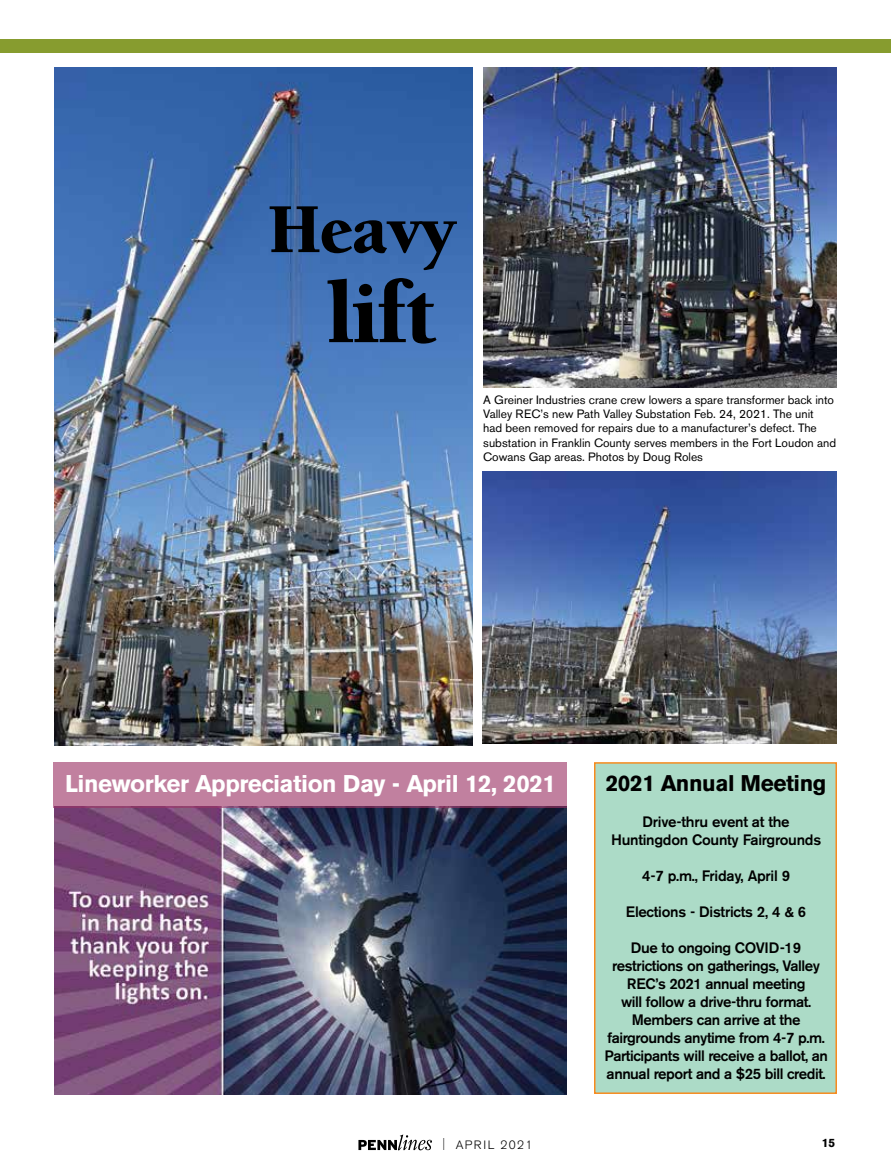
<style>
.page{position:relative;width:891px;height:1175px;background:#fff}
.page>*{position:absolute;margin:0;border:0;box-sizing:border-box;transform-origin:0 0}
.t1{font:900 90px "Berkeley Std";color:#000}
.t2{font:900 72px "Berkeley Std";letter-spacing:-.02em;color:#000}
.t3{font:700 24px "Akzidenz Grotesk BE";letter-spacing:-.02em;color:#fff}
.t4{font:700 22.5px "Akzidenz Grotesk BE";letter-spacing:-.02em;color:#000}
.t5{font:500 15px/18px "Akzidenz Grotesk BE";letter-spacing:-.03em;color:#000;text-align:center}
.t6{font:12px/14.4px "Akzidenz Grotesk BE";color:#000}
.t7{font:300 12px "Akzidenz Grotesk BE";letter-spacing:.11em;color:#000}
.t8{font:700 12px "Akzidenz Grotesk BE";color:#000}
.s1{font-stretch:condensed}
</style>
<div class="page">
<div style="left:0;top:40px;width:891px;height:13px;background:#879c2f"></div>
<svg style="left:358px;top:1134px;width:74px;height:16px"></svg>
<div style="left:594px;top:762px;width:243px;height:332px;background:#acdbc7;border:2px solid #f68b1f"></div>
<img style="left:54px;top:67px;width:419px;height:678px">
<img style="left:483px;top:67px;width:354px;height:320px">
<img style="left:482px;top:471px;width:355px;height:272px">
<img style="left:54px;top:808px;width:513px;height:286px">
<div style="left:54px;top:762px;width:513px;height:46px;background:#c1809f"></div>
<h2 class="t2" style="left:268px;top:191px;width:190px">Heavy</h2>
<h1 class="t1" style="left:326px;top:266px;width:112px">lift</h1>
<p class="t6" style="left:483px;top:392px;width:354px">A Greiner Industries crane crew lowers a spare transformer back into Valley REC’s new Path Valley Substation Feb. 24, 2021. The unit<br>had been removed for repairs due to a manufacturer’s defect. The substation in Franklin County serves members in the Fort Loudon and Cowans Gap areas. Photos by Doug Roles</p>
<h3 class="t3" style="left:65px;top:770px;width:492px">Lineworker Appreciation Day - April 12, 2021</h3>
<h3 class="t4" style="left:606px;top:770px;width:222px">2021 Annual Meeting</h3>
<p class="t5" style="left:611px;top:812px;width:211px">Drive-thru event at the<br>Huntingdon County Fairgrounds</p>
<p class="t5" style="left:642px;top:866px;width:149px">4-7 p.m., Friday, April 9</p>
<p class="t5" style="left:626px;top:902px;width:182px">Elections - Districts 2, 4 &amp; 6</p>
<p class="t5" style="left:604px;top:938px;width:225px">Due to ongoing COVID-19 restrictions on gatherings, Valley<br>REC’s 2021 annual meeting<br>will follow a drive-thru format.<br>Members can arrive at the fairgrounds anytime from 4-7 p.m.<br>Participants will receive a ballot, an annual report and a $25 bill credit.</p>
<p class="t7" style="left:442px;top:1138px;width:92px"><span class="s1">|</span> APRIL 2021</p>
<p class="t8" style="left:822px;top:1136px;width:15px">15</p>
</div>
